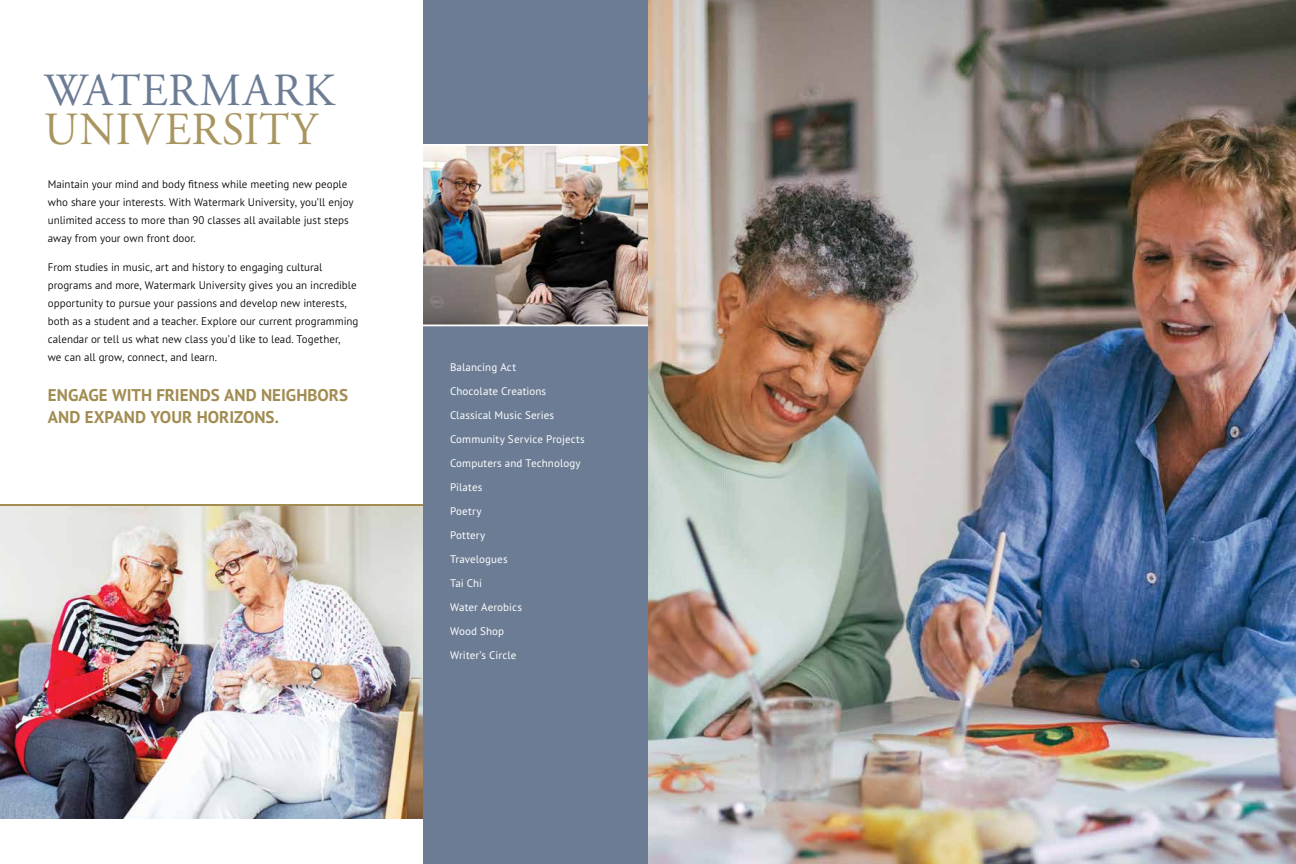
<style>
.page{position:relative;width:1296px;height:864px;background:#fff}
.page>*{position:absolute;margin:0;border:0;box-sizing:border-box;transform-origin:0 0}
.t1{font:46px "Adobe Garamond Pro";letter-spacing:.03em;color:#a99560}
.t2{font:46px "Adobe Garamond Pro";letter-spacing:.03em;color:#6b7c94}
.t3{font:700 17px/22px "PT Sans Pro";color:#a18c52}
.t4{font:300 11px/18px "PT Sans Pro";color:#000}
.t5{font:11px/24px "PT Sans Pro";letter-spacing:.01em;color:#fff}
</style>
<div class="page">
<img style="left:0;top:506px;width:423px;height:313px">
<hr style="left:0;top:504px;width:439px;height:2px;background:#a18c52">
<div style="left:423px;top:0;width:225px;height:864px;background:#6b7c94"></div>
<img style="left:423px;top:146px;width:225px;height:179px">
<hr style="left:414px;top:144px;width:234px;height:2px;background:#fff">
<hr style="left:414px;top:325px;width:234px;height:1px;background:#fff">
<img style="left:648px;top:0;width:648px;height:864px">
<h1 class="t2" style="left:44px;top:63px;width:292px">WATERMARK</h1>
<h1 class="t1" style="left:44px;top:102px;width:275px">UNIVERSITY</h1>
<p class="t4" style="left:48px;top:175px;width:307px">Maintain your mind and body fitness while meeting new people who share your interests. With Watermark University, you’ll enjoy unlimited access to more than 90 classes all available just steps away from your own front door.</p>
<p class="t4" style="left:48px;top:258px;width:312px">From studies in music, art and history to engaging cultural programs and more, Watermark University gives you an incredible opportunity to pursue your passions and develop new interests, both as a student and a teacher. Explore our current programming calendar or tell us what new class you’d like to lead. Together,<br>we can all grow, connect, and learn.</p>
<h2 class="t3" style="left:48px;top:384px;width:302px">ENGAGE WITH FRIENDS AND NEIGHBORS<br>AND EXPAND YOUR HORIZONS.</h2>
<p class="t5" style="left:450px;top:355px;width:136px">Balancing Act<br>Chocolate Creations<br>Classical Music Series<br>Community Service Projects<br>Computers and Technology<br>Pilates<br>Poetry<br>Pottery<br>Travelogues<br>Tai Chi<br>Water Aerobics<br>Wood Shop<br>Writer’s Circle</p>
</div>
